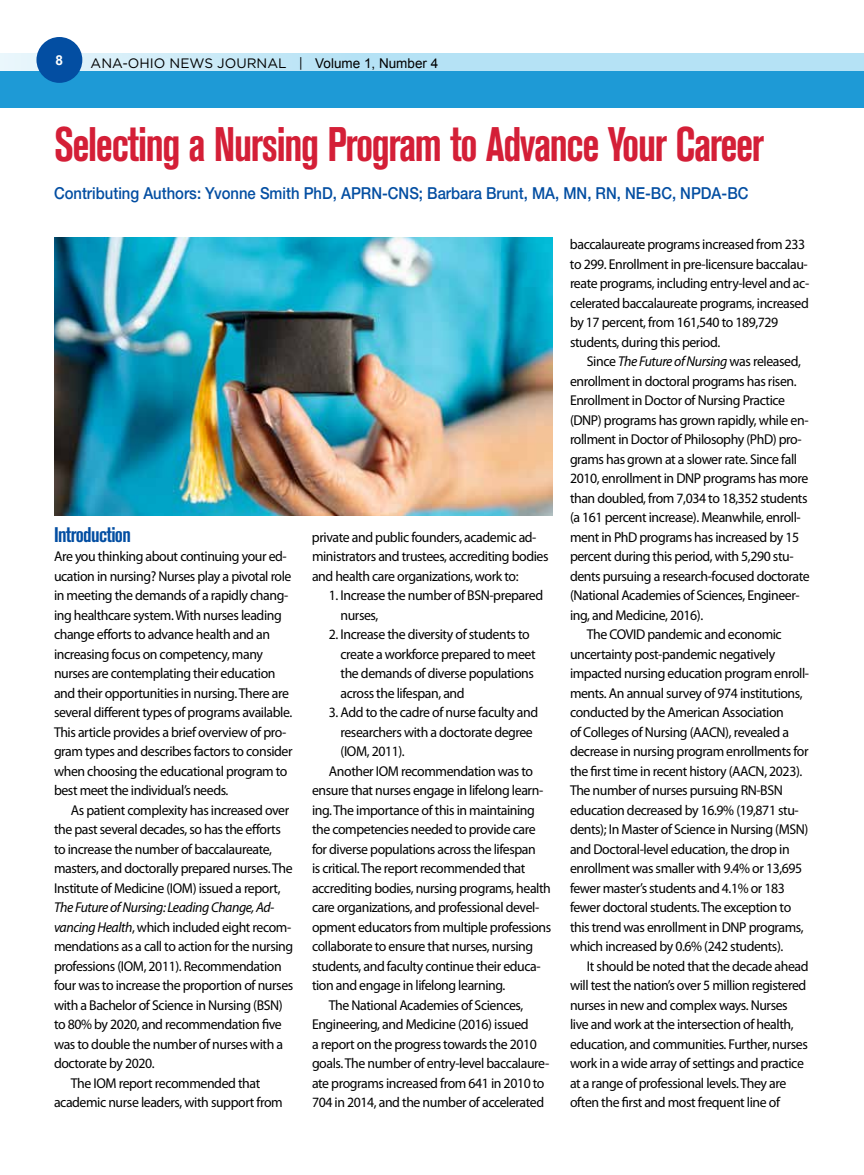
<style>
.page{position:relative;width:864px;height:1175px;background:#fff}
.page>*{position:absolute;margin:0;border:0;box-sizing:border-box;transform-origin:0 0}
.t1{font:700 condensed 48px "Akzidenz Grotesk BE";letter-spacing:-.03em;color:#d41f37;scale:.9 1}
.t2{font:700 condensed 21px "Akzidenz Grotesk BE";letter-spacing:-.03em;color:#034ea2}
.t3{font:500 16.5px "Helvetica Neue LT Std";color:#034ea2;scale:.9 1}
.t4{font:14.25px/19.5px "Myriad Pro";letter-spacing:-.03em;color:#000}
.t5{font:italic 14.25px "Myriad Pro";letter-spacing:-.03em;color:#000}
.t6{font:13.65px "Gotham";color:#000}
.t7{font:700 13.65px "Arial";color:#fff}
.s1{font-family:"Arial";font-size:13.5px}
.s2{font-style:italic}
.s3{font-style:normal}
</style>
<div class="page">
<div style="left:0;top:71px;width:864px;height:36px;background:#1e9ad6"></div>
<svg style="left:0;top:53px;width:864px;height:18px;background:#bee5f6"></svg>
<div style="left:36px;top:37px;width:46px;height:46px;background:#034ea2;border-radius:50%"></div>
<img style="left:54px;top:237px;width:498px;height:278px">
<p class="t7" style="left:56px;top:51px;width:9px">8</p>
<p class="t6" style="left:91px;top:54px;width:349px">ANA-OHIO NEWS JOURNAL | <span class="s1">Volume 1, Number 4</span></p>
<h1 class="t1" style="left:54px;top:116px;width:791px">Selecting a Nursing Program to Advance Your Career</h1>
<p class="t3" style="left:54px;top:183px;width:773px">Contributing Authors: Yvonne Smith PhD, APRN-CNS; Barbara Brunt, MA, MN, RN, NE-BC, NPDA-BC</p>
<h2 class="t2" style="left:54px;top:522px;width:78px">Introduction</h2>
<p class="t4" style="left:54px;top:547px;width:240px">Are you thinking about continuing your ed&shy;ucation in nursing? Nurses play a pivotal role in meeting the demands of a rapidly chang&shy;ing healthcare system. With nurses leading change efforts to advance health and an increasing focus on competency, many nurses are contemplating their education and their opportunities in nursing. There are several different types of programs available.<br>This article provides a brief overview of pro&shy;gram types and describes factors to consider when choosing the educational program to best meet the individual’s needs.</p>
<p class="t4" style="left:54px;top:800px;width:240px;text-indent:17px">As patient complexity has increased over the past several decades, so has the efforts to increase the number of baccalaureate, masters, and doctorally prepared nurses. The Institute of Medicine (IOM) issued a report,</p>
<p class="t5" style="left:54px;top:900px;width:222px">The Future of Nursing: Leading Change, Ad-</p>
<p class="t4" style="left:54px;top:917px;width:239px"><span class="s2">vancing Health</span>, which included eight recom-</p>
<p class="t4" style="left:54px;top:937px;width:241px">mendations as a call to action for the nursing</p>
<p class="t4" style="left:54px;top:956px;width:229px">professions (IOM, 2011). Recommendation</p>
<p class="t4" style="left:54px;top:976px;width:241px">four was to increase the proportion of nurses</p>
<p class="t4" style="left:54px;top:995px;width:230px">with a Bachelor of Science in Nursing (BSN)</p>
<p class="t4" style="left:54px;top:1015px;width:229px">to 80% by 2020, and recommendation five</p>
<p class="t4" style="left:54px;top:1034px;width:231px">was to double the number of nurses with a</p>
<p class="t4" style="left:54px;top:1054px;width:102px">doctorate by 2020.</p>
<p class="t4" style="left:71px;top:1073px;width:191px">The IOM report recommended that</p>
<p class="t4" style="left:54px;top:1093px;width:230px">academic nurse leaders, with support from</p>
<p class="t4" style="left:312px;top:527px;width:238px">private and public founders, academic ad&shy;ministrators and trustees, accrediting bodies and health care organizations, work to:</p>
<p class="t4" style="left:341px;top:586px;width:204px;text-indent:-12px">1. Increase the number of BSN-prepared nurses,</p>
<p class="t4" style="left:341px;top:625px;width:197px;text-indent:-12px">2. Increase the diversity of students to create a workforce prepared to meet the demands of diverse populations across the lifespan, and</p>
<p class="t4" style="left:329px;top:703px;width:211px">3. Add to the cadre of nurse faculty and</p>
<p class="t4" style="left:341px;top:722px;width:194px">researchers with a doctorate degree</p>
<p class="t4" style="left:341px;top:742px;width:66px">(IOM, 2011).</p>
<p class="t4" style="left:329px;top:761px;width:206px">Another IOM recommendation was to</p>
<p class="t4" style="left:312px;top:781px;width:233px">ensure that nurses engage in lifelong learn-</p>
<p class="t4" style="left:312px;top:800px;width:224px">ing. The importance of this in maintaining</p>
<p class="t4" style="left:312px;top:820px;width:225px">the competencies needed to provide care</p>
<p class="t4" style="left:312px;top:839px;width:225px">for diverse populations across the lifespan</p>
<p class="t4" style="left:312px;top:859px;width:215px">is critical. The report recommended that</p>
<p class="t4" style="left:312px;top:878px;width:240px">accrediting bodies, nursing programs, health</p>
<p class="t4" style="left:312px;top:898px;width:229px">care organizations, and professional devel-</p>
<p class="t4" style="left:312px;top:917px;width:241px">opment educators from multiple professions</p>
<p class="t4" style="left:312px;top:937px;width:223px">collaborate to ensure that nurses, nursing</p>
<p class="t4" style="left:312px;top:956px;width:230px">students, and faculty continue their educa-</p>
<p class="t4" style="left:312px;top:976px;width:195px">tion and engage in lifelong learning.</p>
<p class="t4" style="left:329px;top:995px;width:196px">The National Academies of Sciences,</p>
<p class="t4" style="left:312px;top:1015px;width:218px">Engineering, and Medicine (2016) issued</p>
<p class="t4" style="left:312px;top:1034px;width:226px">a report on the progress towards the 2010</p>
<p class="t4" style="left:312px;top:1054px;width:239px">goals. The number of entry-level baccalaure-</p>
<p class="t4" style="left:312px;top:1073px;width:234px">ate programs increased from 641 in 2010 to</p>
<p class="t4" style="left:312px;top:1093px;width:234px">704 in 2014, and the number of accelerated</p>
<p class="t4" style="left:570px;top:235px;width:241px">baccalaureate programs increased from 233 to 299. Enrollment in pre-licensure baccalau&shy;reate programs, including entry-level and ac&shy;celerated baccalaureate programs, increased by 17 percent, from 161,540 to 189,729 students, during this period.</p>
<p class="t5" style="left:587px;top:354px;width:215px"><span class="s3">Since</span> The Future of Nursing <span class="s3">was released,</span></p>
<p class="t4" style="left:570px;top:371px;width:228px">enrollment in doctoral programs has risen.</p>
<p class="t4" style="left:570px;top:391px;width:217px">Enrollment in Doctor of Nursing Practice</p>
<p class="t4" style="left:570px;top:410px;width:240px">(DNP) programs has grown rapidly, while en-</p>
<p class="t4" style="left:570px;top:430px;width:233px">rollment in Doctor of Philosophy (PhD) pro-</p>
<p class="t4" style="left:570px;top:449px;width:229px">grams has grown at a slower rate. Since fall</p>
<p class="t4" style="left:570px;top:469px;width:240px">2010, enrollment in DNP programs has more</p>
<p class="t4" style="left:570px;top:488px;width:239px">than doubled, from 7,034 to 18,352 students</p>
<p class="t4" style="left:570px;top:508px;width:232px">(a 161 percent increase). Meanwhile, enroll-</p>
<p class="t4" style="left:570px;top:527px;width:231px">ment in PhD programs has increased by 15</p>
<p class="t4" style="left:570px;top:547px;width:225px">percent during this period, with 5,290 stu-</p>
<p class="t4" style="left:570px;top:566px;width:241px">dents pursuing a research-focused doctorate</p>
<p class="t4" style="left:570px;top:586px;width:231px">(National Academies of Sciences, Engineer-</p>
<p class="t4" style="left:570px;top:605px;width:135px">ing, and Medicine, 2016).</p>
<p class="t4" style="left:587px;top:625px;width:196px">The COVID pandemic and economic</p>
<p class="t4" style="left:570px;top:644px;width:207px">uncertainty post-pandemic negatively</p>
<p class="t4" style="left:570px;top:664px;width:241px">impacted nursing education program enroll-</p>
<p class="t4" style="left:570px;top:683px;width:234px">ments. An annual survey of 974 institutions,</p>
<p class="t4" style="left:570px;top:703px;width:215px">conducted by the American Association</p>
<p class="t4" style="left:570px;top:722px;width:221px">of Colleges of Nursing (AACN), revealed a</p>
<p class="t4" style="left:570px;top:742px;width:240px">decrease in nursing program enrollments for</p>
<p class="t4" style="left:570px;top:761px;width:234px">the first time in recent history (AACN, 2023).</p>
<p class="t4" style="left:570px;top:781px;width:214px">The number of nurses pursuing RN-BSN</p>
<p class="t4" style="left:570px;top:800px;width:230px">education decreased by 16.9% (19,871 stu-</p>
<p class="t4" style="left:570px;top:820px;width:240px">dents); In Master of Science in Nursing (MSN)</p>
<p class="t4" style="left:570px;top:839px;width:221px">and Doctoral-level education, the drop in</p>
<p class="t4" style="left:570px;top:859px;width:234px">enrollment was smaller with 9.4% or 13,695</p>
<p class="t4" style="left:570px;top:878px;width:216px">fewer master’s students and 4.1% or 183</p>
<p class="t4" style="left:570px;top:898px;width:223px">fewer doctoral students. The exception to</p>
<p class="t4" style="left:570px;top:917px;width:235px">this trend was enrollment in DNP programs,</p>
<p class="t4" style="left:570px;top:937px;width:215px">which increased by 0.6% (242 students).</p>
<p class="t4" style="left:587px;top:956px;width:223px">It should be noted that the decade ahead</p>
<p class="t4" style="left:570px;top:976px;width:238px">will test the nation’s over 5 million registered</p>
<p class="t4" style="left:570px;top:995px;width:219px">nurses in new and complex ways. Nurses</p>
<p class="t4" style="left:570px;top:1015px;width:225px">live and work at the intersection of health,</p>
<p class="t4" style="left:570px;top:1034px;width:239px">education, and communities. Further, nurses</p>
<p class="t4" style="left:570px;top:1054px;width:235px">work in a wide array of settings and practice</p>
<p class="t4" style="left:570px;top:1073px;width:218px">at a range of professional levels. They are</p>
<p class="t4" style="left:570px;top:1093px;width:212px">often the first and most frequent line of</p>
</div>
